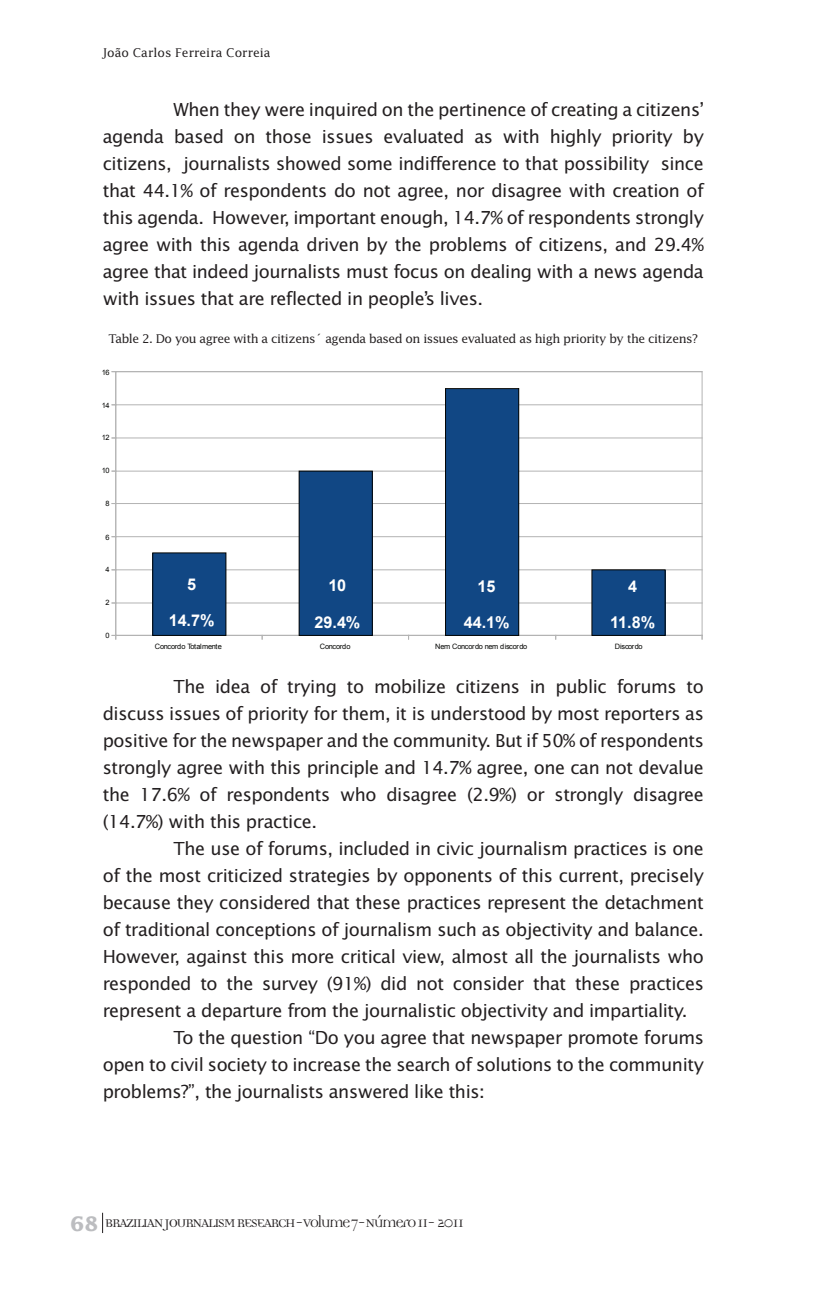
<style>
.page{position:relative;width:828px;height:1293px;background:#fff}
.page>*{position:absolute;margin:0;border:0;box-sizing:border-box;transform-origin:0 0}
.t1{font:18px/27px "Lucida Sans";letter-spacing:-.025em;color:#231f20;text-align:justify}
.t2{font:18px "Democratica";letter-spacing:-.1em;color:#231f20}
.t3{font:700 16.2px "Arial";letter-spacing:-.005em;color:#fff}
.t4{font:12px "Lucida";letter-spacing:-.04em;color:#231f20}
.t5{font:12px "Lucida";color:#231f20}
.t6{font:7.4px "Arial";letter-spacing:-.055em;color:#040503}
.t7{font:7.4px "Arial";letter-spacing:-.035em;color:#040503}
.t8{font:7.4px "Arial";letter-spacing:-.02em;color:#040503}
.s1{font-family:"Lucida";font-weight:700;font-size:20px;color:#bcbdc0}
</style>
<div class="page">
<svg style="left:102px;top:1212px;width:1px;height:21px"></svg>
<svg style="left:116px;top:371px;width:587px;height:264px"></svg>
<hr style="left:116px;top:602px;width:586px;height:1px;background:#b3b3b3">
<hr style="left:116px;top:569px;width:586px;height:1px;background:#b3b3b3">
<hr style="left:116px;top:536px;width:586px;height:1px;background:#b3b3b3">
<hr style="left:116px;top:503px;width:586px;height:1px;background:#b3b3b3">
<hr style="left:116px;top:471px;width:586px;height:1px;background:#b3b3b3">
<hr style="left:116px;top:437px;width:586px;height:1px;background:#b3b3b3">
<hr style="left:116px;top:404px;width:586px;height:1px;background:#b3b3b3">
<hr style="left:116px;top:371px;width:586px;height:1px;background:#b3b3b3">
<hr style="left:116px;top:635px;width:586px;height:1px;background:#b3b3b3">
<hr style="left:115px;top:372px;width:1px;height:263px;background:#b3b3b3">
<div style="left:592px;top:570px;width:73px;height:65px;background:#114784"></div>
<div style="left:445px;top:388px;width:74px;height:247px;background:#114784"></div>
<div style="left:445px;top:388px;width:74px;height:247px;border:1px solid #040503"></div>
<div style="left:299px;top:471px;width:73px;height:164px;background:#114784"></div>
<div style="left:299px;top:471px;width:73px;height:164px;border:1px solid #040503"></div>
<div style="left:153px;top:553px;width:73px;height:82px;background:#114784"></div>
<p class="t5" style="left:102px;top:45px;width:170px">João Carlos Ferreira Correia</p>
<p class="t1" style="left:103px;top:96px;width:603px;text-indent:71px">When they were inquired on the pertinence of creating a citizens’ agenda based on those issues evaluated as with highly priority by citizens, journalists showed some indifference to that possibility since that 44.1% of respondents do not agree, nor disagree with creation of this agenda. However, important enough, 14.7% of respondents strongly agree with this agenda driven by the problems of citizens, and 29.4% agree that indeed journalists must focus on dealing with a news agenda with issues that are reflected in people’s lives.</p>
<p class="t4" style="left:109px;top:331px;width:591px">Table 2. Do you agree with a citizens´ agenda based on issues evaluated as high priority by the citizens?</p>
<p class="t6" style="left:102px;top:367px;width:9px">16</p>
<p class="t6" style="left:102px;top:400px;width:9px">14</p>
<p class="t6" style="left:102px;top:433px;width:9px">12</p>
<p class="t6" style="left:102px;top:466px;width:9px">10</p>
<p class="t6" style="left:105px;top:499px;width:6px">8</p>
<p class="t6" style="left:105px;top:532px;width:6px">6</p>
<p class="t6" style="left:105px;top:564px;width:6px">4</p>
<p class="t6" style="left:105px;top:598px;width:6px">2</p>
<p class="t6" style="left:105px;top:631px;width:6px">0</p>
<p class="t3" style="left:187px;top:573px;width:11px">5</p>
<p class="t3" style="left:169px;top:610px;width:47px">14.7%</p>
<p class="t3" style="left:328px;top:575px;width:20px">10</p>
<p class="t3" style="left:314px;top:611px;width:47px">29.4%</p>
<p class="t3" style="left:477px;top:575px;width:20px">15</p>
<p class="t3" style="left:464px;top:611px;width:47px">44.1%</p>
<p class="t3" style="left:628px;top:575px;width:11px">4</p>
<p class="t3" style="left:610px;top:611px;width:47px">11.8%</p>
<p class="t6" style="left:155px;top:641px;width:68px">Concordo Totalmente</p>
<p class="t7" style="left:320px;top:641px;width:32px">Concordo</p>
<p class="t6" style="left:435px;top:641px;width:94px">Nem Concordo nem discordo</p>
<p class="t8" style="left:615px;top:641px;width:29px">Discordo</p>
<p class="t1" style="left:103px;top:673px;width:603px;text-indent:71px">The idea of trying to mobilize citizens in public forums to discuss issues of priority for them, it is understood by most reporters as positive for the newspaper and the community. But if 50% of respondents strongly agree with this principle and 14.7% agree, one can not devalue the 17.6% of respondents who disagree (2.9%) or strongly disagree (14.7%) with this practice.</p>
<p class="t1" style="left:174px;top:835px;width:532px">The use of forums, included in civic journalism practices is one</p>
<p class="t1" style="left:103px;top:862px;width:602px">of the most criticized strategies by opponents of this current, precisely</p>
<p class="t1" style="left:103px;top:889px;width:602px">because they considered that these practices represent the detachment</p>
<p class="t1" style="left:103px;top:916px;width:602px">of traditional conceptions of journalism such as objectivity and balance.</p>
<p class="t1" style="left:103px;top:943px;width:602px">However, against this more critical view, almost all the journalists who</p>
<p class="t1" style="left:103px;top:970px;width:602px">responded to the survey (91%) did not consider that these practices</p>
<p class="t1" style="left:103px;top:997px;width:586px">represent a departure from the journalistic objectivity and impartiality.</p>
<p class="t1" style="left:174px;top:1024px;width:532px">To the question “Do you agree that newspaper promote forums</p>
<p class="t1" style="left:103px;top:1051px;width:603px">open to civil society to increase the search of solutions to the community</p>
<p class="t1" style="left:103px;top:1078px;width:383px">problems?”, the journalists answered like this:</p>
<p class="t2" style="left:71px;top:1214px;width:396px"><span class="s1">68</span> BRAZILIAN JOURNALISM RESEARCH - Volume 7 - Número 1I - 2011</p>
</div>
